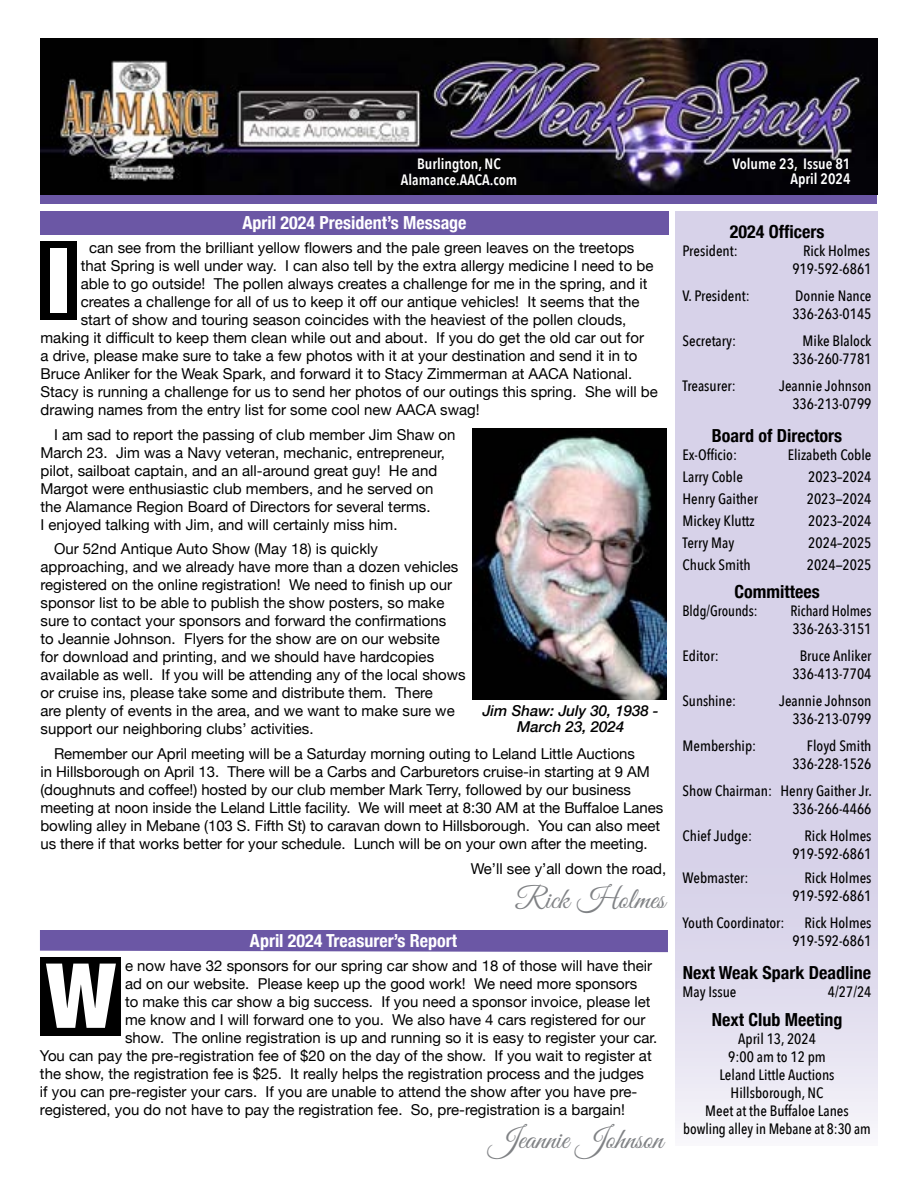
<style>
.page{position:relative;width:918px;height:1188px;background:#fff}
.page>*{position:absolute;margin:0;border:0;box-sizing:border-box;transform-origin:0 0}
.t1{font:900 condensed 90px "Helvetica Neue";color:#fff}
.t2{font:30px "Great Vibes";color:#808285}
.t3{font:700 condensed 18px "Helvetica Neue";color:#000}
.t4{font:700 condensed 18px "Helvetica Neue";color:#fff}
.t5{font:15px/18px "Helvetica Neue";color:#000}
.t6{font:500 15px/18px "Avenir Next Condensed";color:#000;text-align:right}
.t7{font:600 15px/16.5px "Avenir Next Condensed";color:#fff;text-align:center}
.t8{font:500 15px/18px "Avenir Next Condensed";color:#000;scale:.95 1}
.t9{font:italic 500 15px/16.5px "Helvetica Neue";color:#000;text-align:center}
</style>
<div class="page">
<div style="left:40px;top:212px;width:629px;height:23px;background:#6b57a5"></div>
<div style="left:40px;top:191px;width:838px;height:13px;background:#6b57a5"></div>
<div style="left:675px;top:212px;width:203px;height:934px;background:#d7d2e9"></div>
<img style="left:40px;top:39px;width:838px;height:155px">
<div style="left:40px;top:957px;width:81px;height:78px;background:#000"></div>
<div style="left:40px;top:930px;width:628px;height:22px;background:#6b57a5"></div>
<div style="left:40px;top:241px;width:37px;height:79px;background:#000"></div>
<img style="left:472px;top:428px;width:195px;height:272px">
<p class="t7" style="left:401px;top:155px;width:118px">Burlington, NC<br>Alamance.AACA.com</p>
<p class="t7" style="left:733px;top:155px;width:119px;line-height:15px;text-align:right">Volume 23, Issue 81<br>April 2024</p>
<p class="t3" style="left:730px;top:217px;width:96px">2024 Officers</p>
<p class="t6" style="left:683px;top:242px;width:57px">President:</p>
<p class="t6" style="left:792px;top:242px;width:81px">Rick Holmes<br>919-592-6861</p>
<p class="t6" style="left:683px;top:287px;width:69px">V. President:</p>
<p class="t6" style="left:792px;top:287px;width:81px;text-align:left">Donnie Nance<br>336-263-0145</p>
<p class="t6" style="left:683px;top:332px;width:55px">Secretary:</p>
<p class="t6" style="left:792px;top:332px;width:81px">Mike Blalock<br>336-260-7781</p>
<p class="t6" style="left:683px;top:377px;width:55px">Treasurer:</p>
<p class="t6" style="left:779px;top:377px;width:94px">Jeannie Johnson<br>336-213-0799</p>
<p class="t3" style="left:712px;top:421px;width:132px">Board of Directors</p>
<p class="t6" style="left:683px;top:446px;width:56px">Ex-Officio:</p>
<p class="t6" style="left:788px;top:446px;width:85px">Elizabeth Coble</p>
<p class="t6" style="left:683px;top:468px;width:62px">Larry Coble</p>
<p class="t6" style="left:808px;top:468px;width:65px">2023–2024</p>
<p class="t6" style="left:683px;top:490px;width:77px">Henry Gaither</p>
<p class="t6" style="left:807px;top:490px;width:66px">2023—2024</p>
<p class="t6" style="left:683px;top:512px;width:74px">Mickey Kluttz</p>
<p class="t6" style="left:808px;top:512px;width:65px">2023–2024</p>
<p class="t6" style="left:683px;top:534px;width:53px">Terry May</p>
<p class="t6" style="left:808px;top:534px;width:65px">2024–2025</p>
<p class="t6" style="left:683px;top:556px;width:70px">Chuck Smith</p>
<p class="t6" style="left:807px;top:556px;width:66px">2024—2025</p>
<p class="t3" style="left:734px;top:577px;width:87px">Committees</p>
<p class="t8" style="left:683px;top:602px;width:80px">Bldg/Grounds:</p>
<p class="t8" style="left:791px;top:602px;width:87px">Richard Holmes<br>336-263-3151</p>
<p class="t6" style="left:683px;top:647px;width:38px">Editor:</p>
<p class="t6" style="left:792px;top:647px;width:81px;text-align:center">Bruce Anliker<br>336-413-7704</p>
<p class="t6" style="left:683px;top:692px;width:55px">Sunshine:</p>
<p class="t6" style="left:779px;top:692px;width:94px">Jeannie Johnson<br>336-213-0799</p>
<p class="t6" style="left:683px;top:737px;width:75px">Membership:</p>
<p class="t6" style="left:792px;top:737px;width:81px">Floyd Smith<br>336-228-1526</p>
<p class="t6" style="left:683px;top:782px;width:191px">Show Chairman: Henry Gaither Jr.<br>336-266-4466</p>
<p class="t6" style="left:683px;top:827px;width:71px">Chief Judge:</p>
<p class="t6" style="left:792px;top:827px;width:81px">Rick Holmes<br>919-592-6861</p>
<p class="t6" style="left:683px;top:869px;width:68px">Webmaster:</p>
<p class="t6" style="left:792px;top:869px;width:81px">Rick Holmes<br>919-592-6861</p>
<p class="t6" style="left:683px;top:914px;width:104px">Youth Coordinator:</p>
<p class="t6" style="left:792px;top:914px;width:81px">Rick Holmes<br>919-592-6861</p>
<p class="t3" style="left:683px;top:958px;width:190px">Next Weak Spark Deadline</p>
<p class="t6" style="left:683px;top:983px;width:55px">May Issue</p>
<p class="t6" style="left:828px;top:983px;width:45px">4/27/24</p>
<p class="t3" style="left:712px;top:1004px;width:132px">Next Club Meeting</p>
<p class="t6" style="left:683px;top:1029px;width:189px;text-align:center">April 13, 2024<br>9:00 am to 12 pm<br>Leland Little Auctions<br>Hillsborough, NC<br>Meet at the Buffaloe Lanes bowling alley in Mebane at 8:30 am</p>
<p class="t4" style="left:242px;top:208px;width:226px">April 2024 President’s Message</p>
<p class="t5" style="left:89px;top:239px;width:547px">can see from the brilliant yellow flowers and the pale green leaves on the treetops</p>
<p class="t5" style="left:81px;top:257px;width:574px">that Spring is well under way. I can also tell by the extra allergy medicine I need to be</p>
<p class="t5" style="left:81px;top:275px;width:568px">able to go outside! The pollen always creates a challenge for me in the spring, and it</p>
<p class="t5" style="left:81px;top:293px;width:560px">creates a challenge for all of us to keep it off our antique vehicles! It seems that the</p>
<p class="t5" style="left:81px;top:311px;width:547px">start of show and touring season coincides with the heaviest of the pollen clouds,</p>
<p class="t5" style="left:40px;top:329px;width:605px">making it difficult to keep them clean while out and about. If you do get the old car out for</p>
<p class="t5" style="left:40px;top:347px;width:599px">a drive, please make sure to take a few photos with it at your destination and send it in to</p>
<p class="t5" style="left:40px;top:365px;width:593px">Bruce Anliker for the Weak Spark, and forward it to Stacy Zimmerman at AACA National.</p>
<p class="t5" style="left:40px;top:383px;width:619px">Stacy is running a challenge for us to send her photos of our outings this spring. She will be</p>
<p class="t5" style="left:40px;top:401px;width:441px">drawing names from the entry list for some cool new AACA swag!</p>
<p class="t5" style="left:40px;top:426px;width:417px;text-indent:14px">I am sad to report the passing of club member Jim Shaw on March 23. Jim was a Navy veteran, mechanic, entrepreneur, pilot, sailboat captain, and an all-around great guy! He and Margot were enthusiastic club members, and he served on the Alamance Region Board of Directors for several terms.<br>I enjoyed talking with Jim, and will certainly miss him.</p>
<p class="t5" style="left:40px;top:541px;width:427px;text-indent:14px">Our 52nd Antique Auto Show (May 18) is quickly approaching, and we already have more than a dozen vehicles registered on the online registration! We need to finish up our sponsor list to be able to publish the show posters, so make sure to contact your sponsors and forward the confirmations<br>to Jeannie Johnson. Flyers for the show are on our website<br>for download and printing, and we should have hardcopies available as well. If you will be attending any of the local shows or cruise ins, please take some and distribute them. There<br>are plenty of events in the area, and we want to make sure we support our neighboring clubs’ activities.</p>
<p class="t5" style="left:40px;top:746px;width:624px;text-indent:14px">Remember our April meeting will be a Saturday morning outing to Leland Little Auctions<br>in Hillsborough on April 13. There will be a Carbs and Carburetors cruise-in starting at 9 AM (doughnuts and coffee!) hosted by our club member Mark Terry, followed by our business meeting at noon inside the Leland Little facility. We will meet at 8:30 AM at the Buffaloe Lanes bowling alley in Mebane (103 S. Fifth St) to caravan down to Hillsborough. You can also meet us there if that works better for your schedule. Lunch will be on your own after the meeting.</p>
<p class="t5" style="left:471px;top:860px;width:197px">We’ll see y’all down the road,</p>
<h2 class="t2" style="left:515px;top:883px;width:152px">Rick Holmes</h2>
<h1 class="t1" style="left:46px;top:207px;width:25px">I</h1>
<p class="t9" style="left:483px;top:701px;width:178px">Jim Shaw: July 30, 1938 -<br>March 23, 2024</p>
<p class="t4" style="left:250px;top:926px;width:209px">April 2024 Treasurer’s Report</p>
<p class="t5" style="left:125px;top:957px;width:529px">e now have 32 sponsors for our spring car show and 18 of those will have their</p>
<p class="t5" style="left:125px;top:975px;width:514px">ad on our website. Please keep up the good work! We need more sponsors</p>
<p class="t5" style="left:125px;top:993px;width:527px">to make this car show a big success. If you need a sponsor invoice, please let</p>
<p class="t5" style="left:125px;top:1011px;width:522px">me know and I will forward one to you. We also have 4 cars registered for our</p>
<p class="t5" style="left:125px;top:1029px;width:534px">show. The online registration is up and running so it is easy to register your car.</p>
<p class="t5" style="left:40px;top:1047px;width:613px">You can pay the pre-registration fee of $20 on the day of the show. If you wait to register at</p>
<p class="t5" style="left:40px;top:1065px;width:606px">the show, the registration fee is $25. It really helps the registration process and the judges</p>
<p class="t5" style="left:40px;top:1083px;width:599px">if you can pre-register your cars. If you are unable to attend the show after you have pre-</p>
<p class="t5" style="left:40px;top:1101px;width:587px">registered, you do not have to pay the registration fee. So, pre-registration is a bargain!</p>
<h1 class="t1" style="left:46px;top:922px;width:72px">W</h1>
<h2 class="t2" style="left:489px;top:1122px;width:176px">Jeannie Johnson</h2>
</div>
